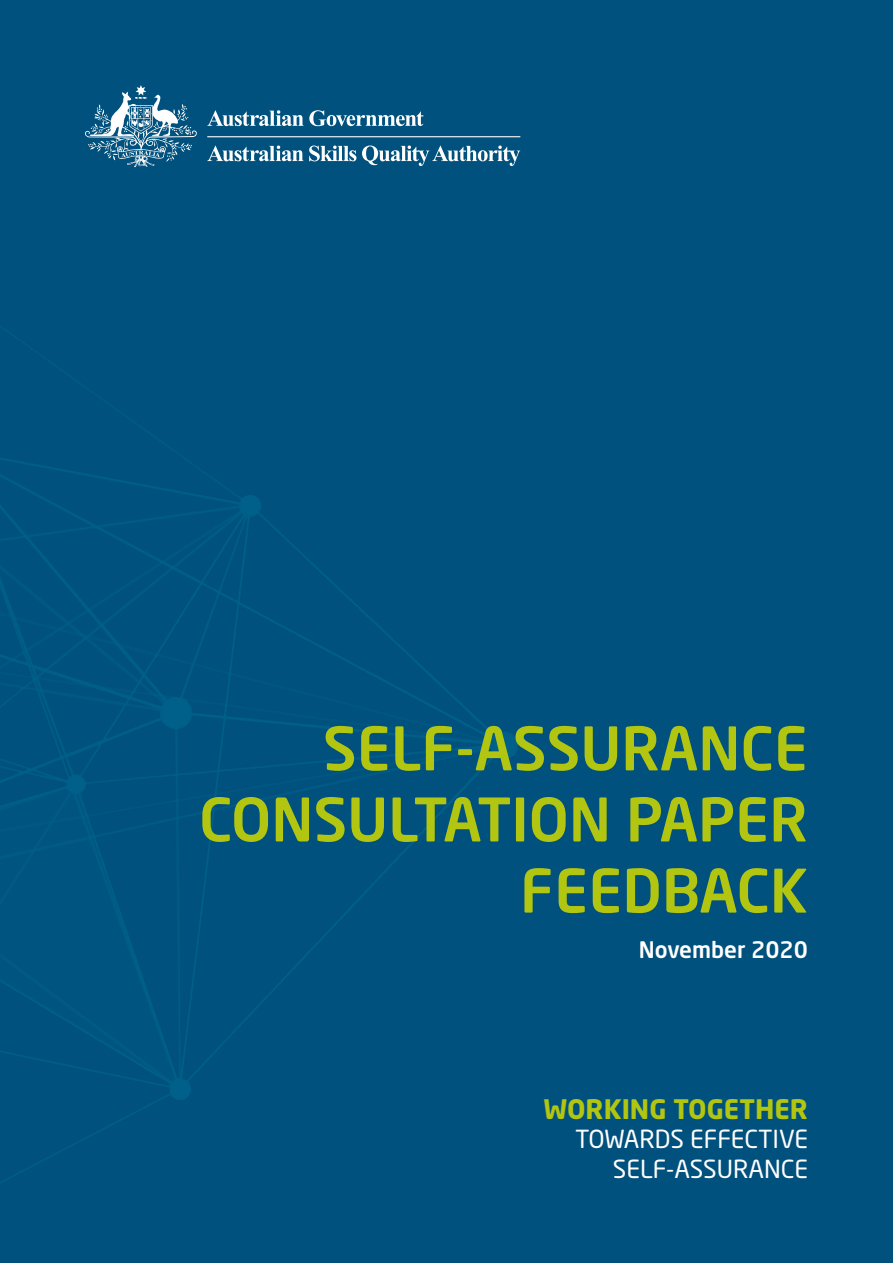
<style>
.page{position:relative;width:893px;height:1263px;background:#00517d}
.page>*{position:absolute;margin:0;border:0;box-sizing:border-box;transform-origin:0 0}
.TOC_h2{font:500 59.25px/71.1px "Neo Sans Std";color:#b2c511;text-align:right}
.TOC_h2-2{font:700 26.55px "Neo Sans Std";color:#b2c511}
.TOC_h2-3{font:24.6px "Neo Sans Std";color:#fff}
.TOC_h2-4{font:500 22.5px "Neo Sans Std";color:#fff}
</style>
<div class="page">
<img style="left:0;top:136px;width:521px;height:1046px">
<svg style="left:85px;top:85px;width:435px;height:82px"></svg>
<p class="TOC_h2" style="left:199px;top:712px;width:610px">SELF-ASSURANCE<br>CONSULTATION PAPER<br>FEEDBACK</p>
<p class="TOC_h2-4" style="left:639px;top:935px;width:170px">November 2020</p>
<p class="TOC_h2-2" style="left:544px;top:1092px;width:266px">WORKING TOGETHER</p>
<p class="TOC_h2-3" style="left:575px;top:1124px;width:234px">TOWARDS EFFECTIVE</p>
<p class="TOC_h2-3" style="left:613px;top:1154px;width:197px">SELF-ASSURANCE</p>
</div>
